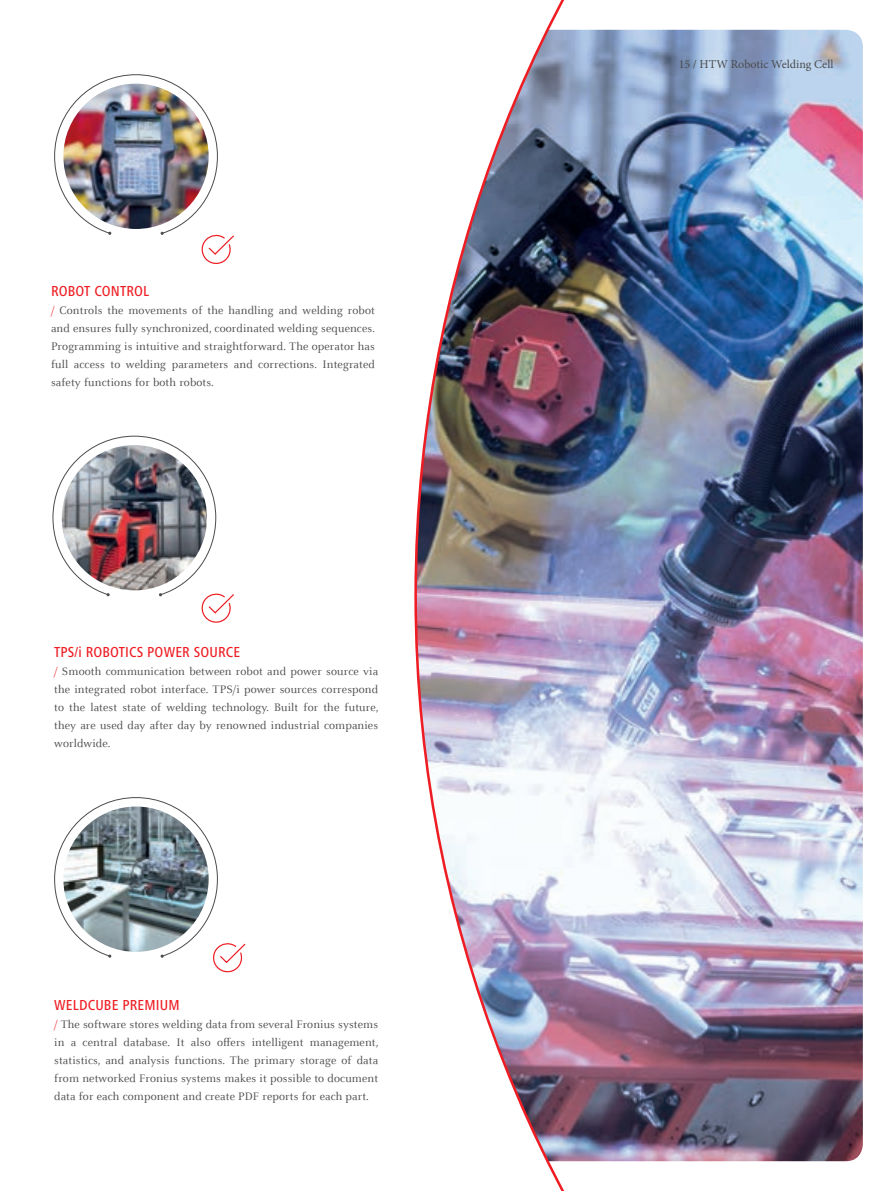
<style>
.page{position:relative;width:893px;height:1191px;background:#fff}
.page>*{position:absolute;margin:0;border:0;box-sizing:border-box;transform-origin:0 0}
.t1{font:500 condensed 15px "Frutiger Next LTW1 G";letter-spacing:.01em;color:#ee1d23}
.t2{font:12px/18px "Celeste Offc Pro";letter-spacing:.01em;color:#4b4c4d;text-align:justify}
.t3{font:12px "Minion Pro";color:#4b4c4d}
.s1{color:#ee1d23}
</style>
<div class="page">
<img style="left:414px;top:0;width:449px;height:1191px">
<img style="left:54px;top:74px;width:180px;height:190px">
<img style="left:52px;top:435px;width:182px;height:188px">
<svg style="left:54px;top:797px;width:192px;height:176px"></svg>
<p class="t1" style="left:51px;top:282px;width:100px">ROBOT CONTROL</p>
<p class="t2" style="left:51px;top:301px;width:325px"><span class="s1">/</span> Controls the movements of the handling and welding robot and ensures fully synchronized, coordinated welding sequences.<br>Programming is intuitive and straightforward. The operator has full access to welding parameters and corrections. Integrated safety functions for both robots.</p>
<p class="t1" style="left:54px;top:643px;width:188px">TPS/i ROBOTICS POWER SOURCE</p>
<p class="t2" style="left:54px;top:662px;width:326px"><span class="s1">/</span> Smooth communication between robot and power source via the integrated robot interface. TPS/i power sources correspond to the latest state of welding technology. Built for the future, they are used day after day by renowned industrial companies worldwide.</p>
<p class="t1" style="left:54px;top:996px;width:127px">WELDCUBE PREMIUM</p>
<p class="t2" style="left:54px;top:1014px;width:326px"><span class="s1">/</span> The software stores welding data from several Fronius systems in a central database. It also offers intelligent management, statistics, and analysis functions. The primary storage of data from networked Fronius systems makes it possible to document data for each component and create PDF reports for each part.</p>
<p class="t3" style="left:679px;top:56px;width:156px">15 / HTW Robotic Welding Cell</p>
</div>
